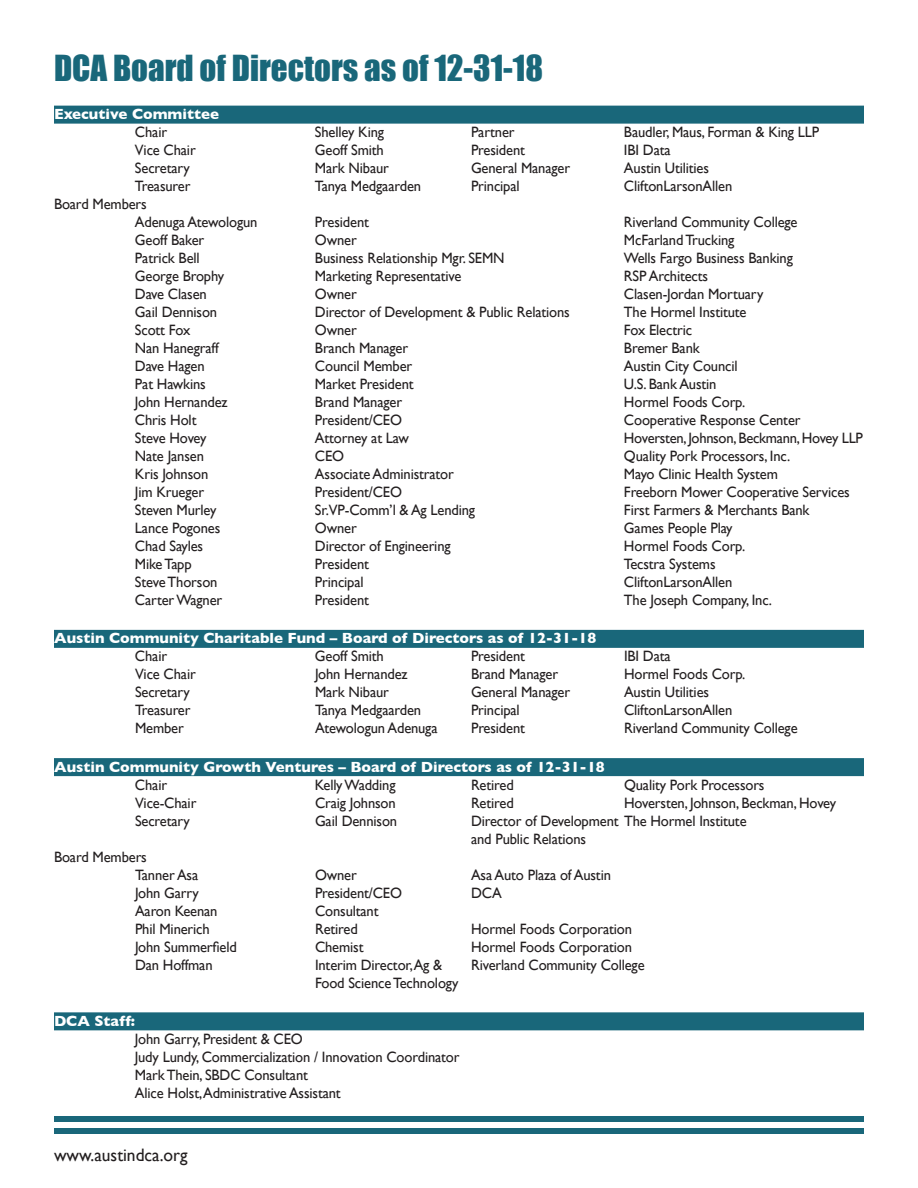
<style>
.page{position:relative;width:918px;height:1188px;background:#fff}
.page>*{position:absolute;margin:0;border:0;box-sizing:border-box;transform-origin:0 0}
.t1{font:33px "Impact";color:#19677a}
.t2{font:18px "Gill Sans";color:#231f20}
.t3{font:15px/18px "Gill Sans";letter-spacing:-.01em;color:#231f20}
.t4{font:700 15px "Gill Sans";color:#fff}
</style>
<div class="page">
<div style="left:54px;top:106px;width:810px;height:18px;background:#19677a"></div>
<div style="left:54px;top:630px;width:810px;height:18px;background:#19677a"></div>
<div style="left:54px;top:758px;width:810px;height:18px;background:#19677a"></div>
<div style="left:54px;top:1012px;width:810px;height:18px;background:#19677a"></div>
<div style="left:54px;top:1116px;width:810px;height:6px;background:#19677a"></div>
<div style="left:54px;top:1128px;width:810px;height:6px;background:#19677a"></div>
<h1 class="t1" style="left:54px;top:42px;width:491px">DCA Board of Directors as of 12-31-18</h1>
<p class="t4" style="left:54px;top:102px;width:166px">Executive Committee</p>
<p class="t3" style="left:135px;top:123px;width:34px">Chair</p>
<p class="t3" style="left:315px;top:123px;width:71px">Shelley King</p>
<p class="t3" style="left:471px;top:123px;width:45px">Partner</p>
<p class="t3" style="left:624px;top:123px;width:197px">Baudler, Maus, Forman &amp; King LLP</p>
<p class="t3" style="left:135px;top:141px;width:62px">Vice Chair</p>
<p class="t3" style="left:315px;top:141px;width:70px">Geoff Smith</p>
<p class="t3" style="left:471px;top:141px;width:55px">President</p>
<p class="t3" style="left:624px;top:141px;width:48px">IBI Data</p>
<p class="t3" style="left:135px;top:159px;width:56px">Secretary</p>
<p class="t3" style="left:315px;top:159px;width:75px">Mark Nibaur</p>
<p class="t3" style="left:471px;top:159px;width:101px">General Manager</p>
<p class="t3" style="left:624px;top:159px;width:87px">Austin Utilities</p>
<p class="t3" style="left:135px;top:177px;width:57px">Treasurer</p>
<p class="t3" style="left:315px;top:177px;width:108px">Tanya Medgaarden</p>
<p class="t3" style="left:471px;top:177px;width:50px">Principal</p>
<p class="t3" style="left:624px;top:177px;width:110px">CliftonLarsonAllen</p>
<p class="t3" style="left:135px;top:195px;width:124px;text-indent:-81px">Board Members<br>Adenuga Atewologun</p>
<p class="t3" style="left:315px;top:213px;width:55px">President</p>
<p class="t3" style="left:624px;top:213px;width:175px">Riverland Community College</p>
<p class="t3" style="left:135px;top:231px;width:71px">Geoff Baker</p>
<p class="t3" style="left:315px;top:231px;width:43px">Owner</p>
<p class="t3" style="left:624px;top:231px;width:112px">McFarland Trucking</p>
<p class="t3" style="left:135px;top:249px;width:66px">Patrick Bell</p>
<p class="t3" style="left:315px;top:249px;width:191px">Business Relationship Mgr. SEMN</p>
<p class="t3" style="left:624px;top:249px;width:170px">Wells Fargo Business Banking</p>
<p class="t3" style="left:135px;top:267px;width:91px">George Brophy</p>
<p class="t3" style="left:315px;top:267px;width:148px">Marketing Representative</p>
<p class="t3" style="left:624px;top:267px;width:86px">RSP Architects</p>
<p class="t3" style="left:135px;top:285px;width:73px">Dave Clasen</p>
<p class="t3" style="left:315px;top:285px;width:43px">Owner</p>
<p class="t3" style="left:624px;top:285px;width:141px">Clasen-Jordan Mortuary</p>
<p class="t3" style="left:135px;top:303px;width:84px">Gail Dennison</p>
<p class="t3" style="left:315px;top:303px;width:256px">Director of Development &amp; Public Relations</p>
<p class="t3" style="left:624px;top:303px;width:124px">The Hormel Institute</p>
<p class="t3" style="left:135px;top:321px;width:57px">Scott Fox</p>
<p class="t3" style="left:315px;top:321px;width:43px">Owner</p>
<p class="t3" style="left:624px;top:321px;width:70px">Fox Electric</p>
<p class="t3" style="left:135px;top:339px;width:85px">Nan Hanegraff</p>
<p class="t3" style="left:315px;top:339px;width:95px">Branch Manager</p>
<p class="t3" style="left:624px;top:339px;width:77px">Bremer Bank</p>
<p class="t3" style="left:135px;top:357px;width:71px">Dave Hagen</p>
<p class="t3" style="left:315px;top:357px;width:99px">Council Member</p>
<p class="t3" style="left:624px;top:357px;width:115px">Austin City Council</p>
<p class="t3" style="left:135px;top:375px;width:72px">Pat Hawkins</p>
<p class="t3" style="left:315px;top:375px;width:100px">Market President</p>
<p class="t3" style="left:624px;top:375px;width:94px">U.S. Bank Austin</p>
<p class="t3" style="left:135px;top:393px;width:94px">John Hernandez</p>
<p class="t3" style="left:315px;top:393px;width:89px">Brand Manager</p>
<p class="t3" style="left:624px;top:393px;width:123px">Hormel Foods Corp.</p>
<p class="t3" style="left:135px;top:411px;width:63px">Chris Holt</p>
<p class="t3" style="left:315px;top:411px;width:89px">President/CEO</p>
<p class="t3" style="left:624px;top:411px;width:178px">Cooperative Response Center</p>
<p class="t3" style="left:135px;top:429px;width:73px">Steve Hovey</p>
<p class="t3" style="left:315px;top:429px;width:95px">Attorney at Law</p>
<p class="t3" style="left:624px;top:429px;width:241px">Hoversten, Johnson, Beckmann, Hovey LLP</p>
<p class="t3" style="left:135px;top:447px;width:70px">Nate Jansen</p>
<p class="t3" style="left:315px;top:447px;width:31px">CEO</p>
<p class="t3" style="left:624px;top:447px;width:168px">Quality Pork Processors, Inc.</p>
<p class="t3" style="left:135px;top:465px;width:75px">Kris Johnson</p>
<p class="t3" style="left:315px;top:465px;width:140px">Associate Administrator</p>
<p class="t3" style="left:624px;top:465px;width:156px">Mayo Clinic Health System</p>
<p class="t3" style="left:135px;top:483px;width:71px">Jim Krueger</p>
<p class="t3" style="left:315px;top:483px;width:89px">President/CEO</p>
<p class="t3" style="left:624px;top:483px;width:227px">Freeborn Mower Cooperative Services</p>
<p class="t3" style="left:135px;top:501px;width:83px">Steven Murley</p>
<p class="t3" style="left:315px;top:501px;width:162px">Sr.VP-Comm’l &amp; Ag Lending</p>
<p class="t3" style="left:624px;top:501px;width:187px">First Farmers &amp; Merchants Bank</p>
<p class="t3" style="left:135px;top:519px;width:87px">Lance Pogones</p>
<p class="t3" style="left:315px;top:519px;width:43px">Owner</p>
<p class="t3" style="left:624px;top:519px;width:110px">Games People Play</p>
<p class="t3" style="left:135px;top:537px;width:70px">Chad Sayles</p>
<p class="t3" style="left:315px;top:537px;width:137px">Director of Engineering</p>
<p class="t3" style="left:624px;top:537px;width:123px">Hormel Foods Corp.</p>
<p class="t3" style="left:135px;top:555px;width:58px">Mike Tapp</p>
<p class="t3" style="left:315px;top:555px;width:55px">President</p>
<p class="t3" style="left:624px;top:555px;width:93px">Tecstra Systems</p>
<p class="t3" style="left:135px;top:573px;width:84px">Steve Thorson</p>
<p class="t3" style="left:315px;top:573px;width:50px">Principal</p>
<p class="t3" style="left:624px;top:573px;width:110px">CliftonLarsonAllen</p>
<p class="t3" style="left:135px;top:591px;width:89px">Carter Wagner</p>
<p class="t3" style="left:315px;top:591px;width:55px">President</p>
<p class="t3" style="left:624px;top:591px;width:150px">The Joseph Company, Inc.</p>
<p class="t4" style="left:54px;top:626px;width:544px">Austin Community Charitable Fund – Board of Directors as of 12-31-18</p>
<p class="t3" style="left:135px;top:647px;width:34px">Chair</p>
<p class="t3" style="left:315px;top:647px;width:70px">Geoff Smith</p>
<p class="t3" style="left:471px;top:647px;width:55px">President</p>
<p class="t3" style="left:624px;top:647px;width:48px">IBI Data</p>
<p class="t3" style="left:135px;top:665px;width:62px">Vice Chair</p>
<p class="t3" style="left:315px;top:665px;width:94px">John Hernandez</p>
<p class="t3" style="left:471px;top:665px;width:89px">Brand Manager</p>
<p class="t3" style="left:624px;top:665px;width:123px">Hormel Foods Corp.</p>
<p class="t3" style="left:135px;top:683px;width:56px">Secretary</p>
<p class="t3" style="left:315px;top:683px;width:75px">Mark Nibaur</p>
<p class="t3" style="left:471px;top:683px;width:101px">General Manager</p>
<p class="t3" style="left:624px;top:683px;width:87px">Austin Utilities</p>
<p class="t3" style="left:135px;top:701px;width:57px">Treasurer</p>
<p class="t3" style="left:315px;top:701px;width:108px">Tanya Medgaarden</p>
<p class="t3" style="left:471px;top:701px;width:50px">Principal</p>
<p class="t3" style="left:624px;top:701px;width:110px">CliftonLarsonAllen</p>
<p class="t3" style="left:135px;top:719px;width:50px">Member</p>
<p class="t3" style="left:315px;top:719px;width:124px">Atewologun Adenuga</p>
<p class="t3" style="left:471px;top:719px;width:55px">President</p>
<p class="t3" style="left:624px;top:719px;width:175px">Riverland Community College</p>
<p class="t4" style="left:54px;top:755px;width:552px">Austin Community Growth Ventures – Board of Directors as of 12-31-18</p>
<p class="t3" style="left:135px;top:775px;width:34px">Chair</p>
<p class="t3" style="left:315px;top:775px;width:82px">Kelly Wadding</p>
<p class="t3" style="left:471px;top:775px;width:44px">Retired</p>
<p class="t3" style="left:624px;top:775px;width:142px">Quality Pork Processors</p>
<p class="t3" style="left:135px;top:793px;width:63px">Vice-Chair</p>
<p class="t3" style="left:315px;top:793px;width:82px">Craig Johnson</p>
<p class="t3" style="left:471px;top:793px;width:44px">Retired</p>
<p class="t3" style="left:624px;top:793px;width:214px">Hoversten, Johnson, Beckman, Hovey</p>
<p class="t3" style="left:135px;top:811px;width:56px">Secretary</p>
<p class="t3" style="left:315px;top:811px;width:84px">Gail Dennison</p>
<p class="t3" style="left:471px;top:811px;width:277px">Director of Development The Hormel Institute and Public Relations</p>
<p class="t3" style="left:135px;top:847px;width:65px;text-indent:-81px">Board Members<br>Tanner Asa</p>
<p class="t3" style="left:315px;top:865px;width:43px">Owner</p>
<p class="t3" style="left:471px;top:865px;width:141px">Asa Auto Plaza of Austin</p>
<p class="t3" style="left:135px;top:883px;width:65px">John Garry</p>
<p class="t3" style="left:315px;top:883px;width:89px">President/CEO</p>
<p class="t3" style="left:471px;top:883px;width:32px">DCA</p>
<p class="t3" style="left:135px;top:901px;width:84px">Aaron Keenan</p>
<p class="t3" style="left:315px;top:901px;width:65px">Consultant</p>
<p class="t3" style="left:135px;top:919px;width:76px">Phil Minerich</p>
<p class="t3" style="left:315px;top:919px;width:44px">Retired</p>
<p class="t3" style="left:471px;top:919px;width:162px">Hormel Foods Corporation</p>
<p class="t3" style="left:135px;top:937px;width:103px">John Summerfield</p>
<p class="t3" style="left:315px;top:937px;width:50px">Chemist</p>
<p class="t3" style="left:471px;top:937px;width:162px">Hormel Foods Corporation</p>
<p class="t3" style="left:135px;top:955px;width:79px">Dan Hoffman</p>
<p class="t3" style="left:315px;top:955px;width:129px">Interim Director,Ag &amp;</p>
<p class="t3" style="left:471px;top:955px;width:175px">Riverland Community College</p>
<p class="t3" style="left:315px;top:973px;width:145px">Food Science Technology</p>
<p class="t4" style="left:54px;top:1009px;width:83px">DCA Staff:</p>
<p class="t3" style="left:135px;top:1030px;width:326px">John Garry, President &amp; CEO<br>Judy Lundy, Commercialization / Innovation Coordinator Mark Thein, SBDC Consultant<br>Alice Holst,Administrative Assistant</p>
<p class="t2" style="left:54px;top:1144px;width:135px">www.austindca.org</p>
</div>
